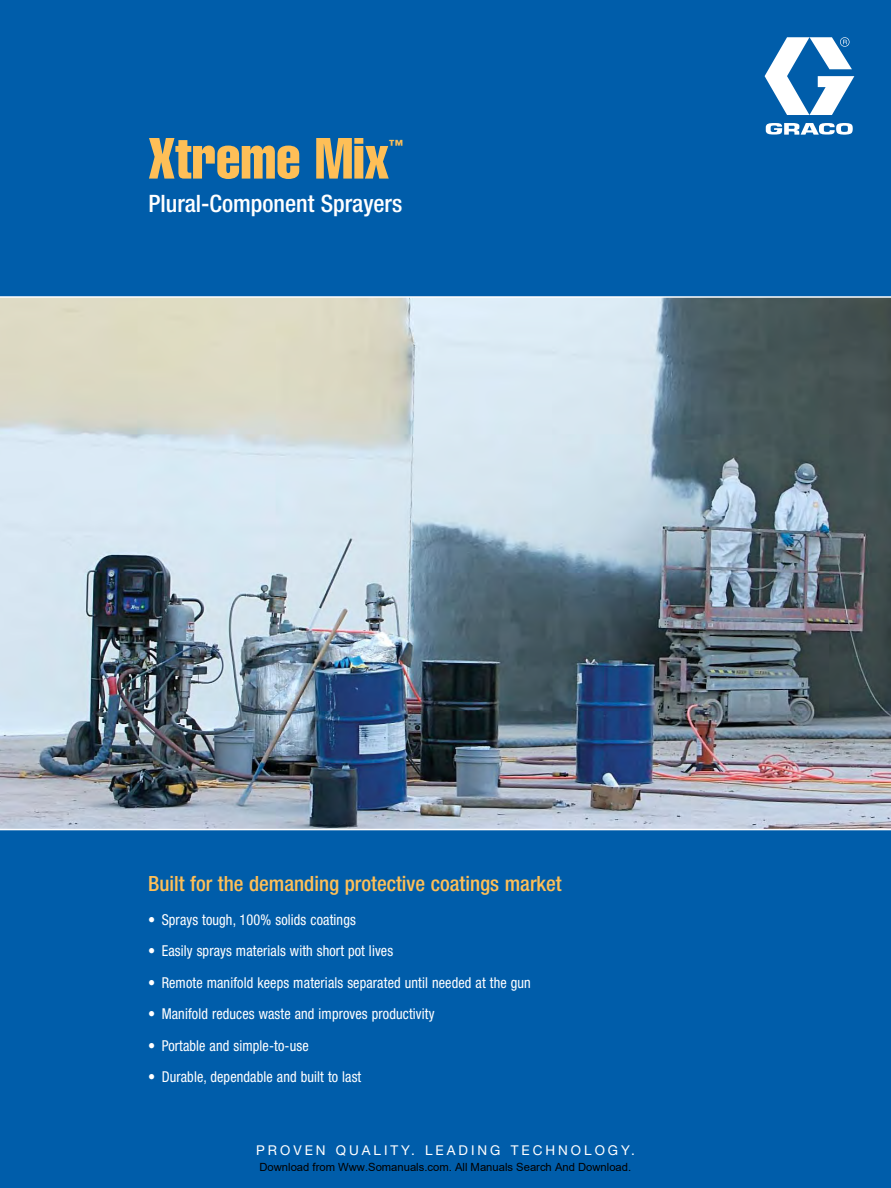
<style>
.page{position:relative;width:891px;height:1188px;background:#005daa}
.page>*{position:absolute;margin:0;border:0;box-sizing:border-box;transform-origin:0 0}
.t1{font:57px "Helvetica LT Std Comp";color:#febf57}
.t2{font:500 condensed 24px "Helvetica Neue LT Std";color:#fff}
.t3{font:500 condensed 21px "Helvetica Neue LT Std";color:#febf57}
.t4{font:condensed 15px "Helvetica Neue LT Std";letter-spacing:.01em;color:#fff;scale:.95 1}
.t5{font:14.25px "Helvetica LT Std Comp";color:#febf57}
.t6{font:13.5px "Helvetica Neue LT Std";letter-spacing:.22em;color:#fff}
.t7{font:11.25px "Arial";color:#000}
</style>
<div class="page">
<img style="left:0;top:298px;width:891px;height:531px">
<svg style="left:765px;top:37px;width:89px;height:98px"></svg>
<hr style="left:0;top:296px;width:891px;height:2px;background:#fff">
<hr style="left:0;top:829px;width:891px;height:1px;background:#fff">
<h1 class="t1" style="left:148px;top:138px;width:242px">Xtreme Mix</h1>
<p class="t5" style="left:389px;top:139px;width:16px">™</p>
<h2 class="t2" style="left:148px;top:194px;width:255px">Plural-Component Sprayers</h2>
<h3 class="t3" style="left:148px;top:875px;width:415px">Built for the demanding protective coatings market</h3>
<p class="t4" style="left:148px;top:914px;width:220px">• Sprays tough, 100% solids coatings</p>
<p class="t4" style="left:148px;top:946px;width:259px">• Easily sprays materials with short pot lives</p>
<p class="t4" style="left:148px;top:977px;width:404px">• Remote manifold keeps materials separated until needed at the gun</p>
<p class="t4" style="left:148px;top:1009px;width:303px">• Manifold reduces waste and improves productivity</p>
<p class="t4" style="left:148px;top:1040px;width:170px">• Portable and simple-to-use</p>
<p class="t4" style="left:148px;top:1072px;width:226px">• Durable, dependable and built to last</p>
<p class="t6" style="left:256px;top:1145px;width:380px">PROVEN QUALITY. LEADING TECHNOLOGY.</p>
<p class="t7" style="left:259px;top:1160px;width:373px">Download from Www.Somanuals.com. All Manuals Search And Download.</p>
</div>
